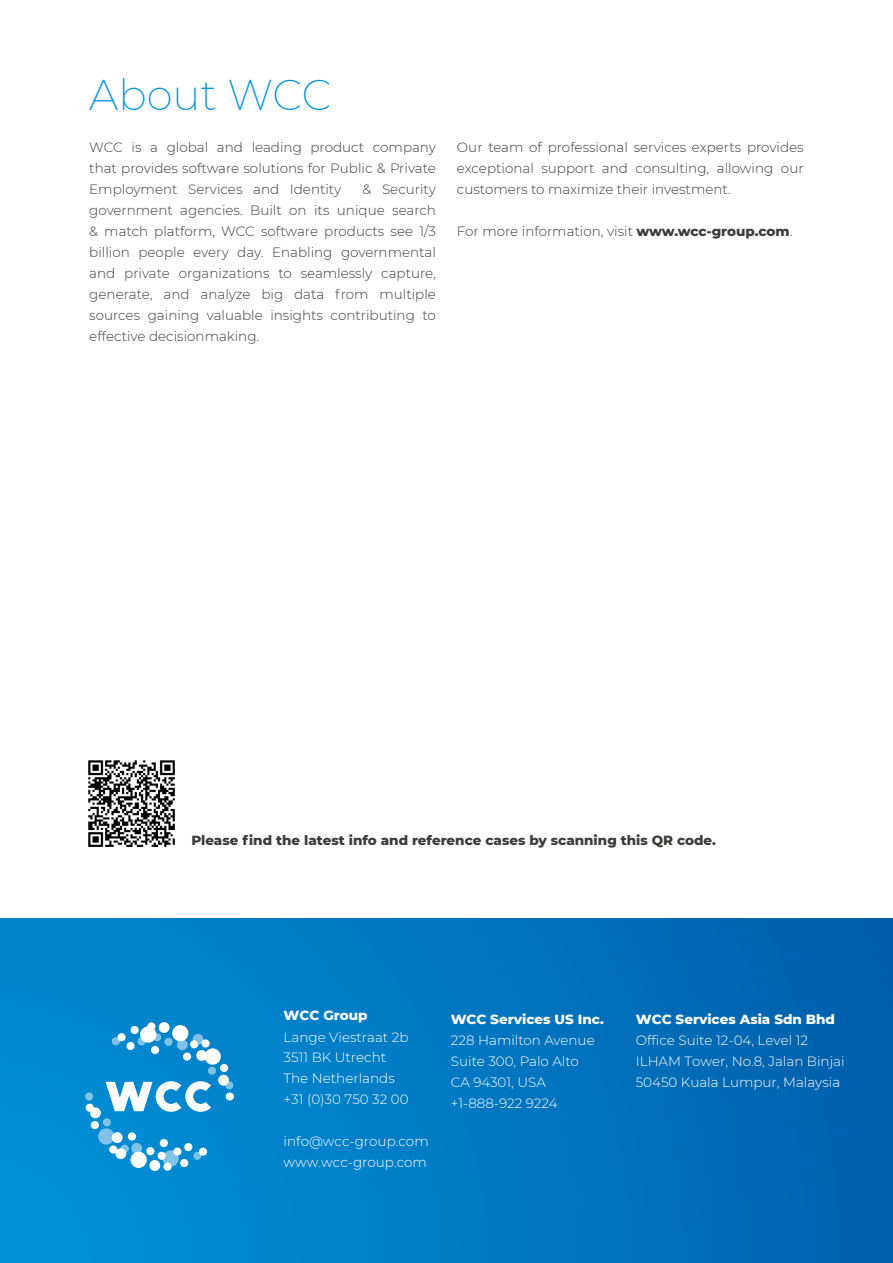
<style>
.page{position:relative;width:893px;height:1263px;background:#fff}
.page>*{position:absolute;margin:0;border:0;box-sizing:border-box;transform-origin:0 0}
.t1{font:200 42px "Montserrat";color:#0095db}
.t2{font:300 13.5px/21px "Montserrat";color:#3c3c3b;text-align:justify}
.t3{font:300 13.5px/21px "Montserrat";color:#fff}
.t4{font:800 13.5px "Montserrat";color:#3c3c3b}
.t5{font:800 13.5px "Montserrat";color:#fff}
.s1{font-weight:800}
</style>
<div class="page">
<div style="left:0;top:918px;width:893px;height:345px;background:linear-gradient(to right,#008fd6,#0060ac)"></div>
<div style="left:205px;top:1048px;width:16px;height:17px;background:#fff;border-radius:50%"></div>
<div style="left:172px;top:1025px;width:16px;height:16px;background:#fff;border-radius:50%"></div>
<div style="left:226px;top:1092px;width:8px;height:8px;background:#fff;border-radius:50%"></div>
<div style="left:202px;top:1039px;width:8px;height:8px;background:#fff;border-radius:50%"></div>
<svg style="left:112px;top:1037px;width:8px;height:8px"></svg>
<div style="left:151px;top:1046px;width:8px;height:8px;background:#fff;border-radius:50%"></div>
<div style="left:118px;top:1033px;width:8px;height:8px;background:#fff;border-radius:50%"></div>
<div style="left:131px;top:1026px;width:8px;height:8px;background:#fff;border-radius:50%"></div>
<div style="left:126px;top:1042px;width:9px;height:8px;background:#fff;border-radius:50%"></div>
<div style="left:225px;top:1081px;width:8px;height:8px;background:#7fc1e5;border-radius:50%"></div>
<div style="left:220px;top:1064px;width:8px;height:8px;background:#fff;border-radius:50%"></div>
<svg style="left:208px;top:1066px;width:8px;height:9px"></svg>
<div style="left:140px;top:1026px;width:16px;height:17px;background:#fff;border-radius:50%"></div>
<svg style="left:137px;top:1037px;width:9px;height:8px"></svg>
<svg style="left:153px;top:1033px;width:8px;height:8px"></svg>
<div style="left:165px;top:1038px;width:8px;height:8px;background:#7fc1e5;border-radius:50%"></div>
<div style="left:147px;top:1022px;width:8px;height:8px;background:#fff;border-radius:50%"></div>
<div style="left:159px;top:1022px;width:11px;height:11px;background:#fff;border-radius:50%"></div>
<div style="left:183px;top:1052px;width:8px;height:8px;background:#fff;border-radius:50%"></div>
<svg style="left:177px;top:1039px;width:11px;height:11px"></svg>
<div style="left:193px;top:1034px;width:10px;height:11px;background:#7fc1e5;border-radius:50%"></div>
<div style="left:218px;top:1075px;width:11px;height:11px;background:#fff;border-radius:50%"></div>
<div style="left:196px;top:1050px;width:11px;height:11px;background:#fff;border-radius:50%"></div>
<div style="left:190px;top:1040px;width:8px;height:8px;background:#fff;border-radius:50%"></div>
<svg style="left:98px;top:1128px;width:16px;height:16px"></svg>
<div style="left:130px;top:1152px;width:17px;height:16px;background:#fff;border-radius:50%"></div>
<div style="left:85px;top:1092px;width:8px;height:8px;background:#7fc4e7;border-radius:50%"></div>
<div style="left:109px;top:1145px;width:8px;height:8px;background:#fff;border-radius:50%"></div>
<div style="left:199px;top:1147px;width:8px;height:9px;background:#fff;border-radius:50%"></div>
<div style="left:160px;top:1139px;width:8px;height:8px;background:#fff;border-radius:50%"></div>
<div style="left:193px;top:1152px;width:8px;height:8px;background:#7fc3e7;border-radius:50%"></div>
<div style="left:180px;top:1159px;width:8px;height:8px;background:#fff;border-radius:50%"></div>
<div style="left:184px;top:1143px;width:8px;height:8px;background:#fff;border-radius:50%"></div>
<div style="left:86px;top:1104px;width:8px;height:8px;background:#fff;border-radius:50%"></div>
<div style="left:91px;top:1121px;width:8px;height:8px;background:#fff;border-radius:50%"></div>
<div style="left:103px;top:1118px;width:8px;height:8px;background:#7fc4e8;border-radius:50%"></div>
<div style="left:163px;top:1150px;width:16px;height:17px;background:#7fc3e7;border-radius:50%"></div>
<div style="left:173px;top:1147px;width:8px;height:9px;background:#fff;border-radius:50%"></div>
<div style="left:158px;top:1152px;width:8px;height:8px;background:#fff;border-radius:50%"></div>
<div style="left:146px;top:1147px;width:8px;height:8px;background:#fff;border-radius:50%"></div>
<div style="left:163px;top:1162px;width:9px;height:9px;background:#fff;border-radius:50%"></div>
<div style="left:149px;top:1160px;width:11px;height:11px;background:#fff;border-radius:50%"></div>
<div style="left:128px;top:1132px;width:8px;height:8px;background:#fff;border-radius:50%"></div>
<svg style="left:131px;top:1143px;width:11px;height:11px"></svg>
<div style="left:115px;top:1148px;width:11px;height:11px;background:#fff;border-radius:50%"></div>
<div style="left:90px;top:1107px;width:11px;height:11px;background:#fff;border-radius:50%"></div>
<div style="left:112px;top:1132px;width:11px;height:11px;background:#fff;border-radius:50%"></div>
<svg style="left:121px;top:1144px;width:8px;height:9px"></svg>
<svg style="left:106px;top:1081px;width:105px;height:31px"></svg>
<img style="left:88px;top:760px;width:87px;height:87px">
<h1 class="t1" style="left:89px;top:67px;width:244px">About WCC</h1>
<p class="t2" style="left:89px;top:137px;width:348px">WCC is a global and leading product company that provides software solutions for Public &amp; Private Employment Services and Identity</p>
<p class="t2" style="left:89px;top:179px;width:348px;text-indent:273px">&amp; Security government agencies. Built on its unique search &amp; match platform, WCC software products see 1/3 billion people every day. Enabling governmental and private organizations to seamlessly capture, generate, and analyze big data from multiple sources gaining valuable insights contributing to effective decisionmaking.</p>
<p class="t2" style="left:457px;top:137px;width:348px">Our team of professional services experts provides exceptional support and consulting, allowing our customers to maximize their investment.</p>
<p class="t2" style="left:457px;top:221px;width:337px">For more information, visit <span class="s1">www.wcc-group.com</span>.</p>
<p class="t4" style="left:191px;top:831px;width:526px">Please find the latest info and reference cases by scanning this QR code.</p>
<p class="t5" style="left:284px;top:1005px;width:85px">WCC Group</p>
<p class="t3" style="left:284px;top:1026px;width:126px">Lange Viestraat 2b<br>3511 BK Utrecht<br>The Netherlands +31 (0)30 750 32 00</p>
<p class="t3" style="left:284px;top:1130px;width:147px">info@wcc-group.com www.wcc-group.com</p>
<p class="t5" style="left:451px;top:1009px;width:155px">WCC Services US Inc.</p>
<p class="t3" style="left:451px;top:1029px;width:145px">228 Hamilton Avenue<br>Suite 300, Palo Alto<br>CA 94301, USA +1-888-922 9224</p>
<p class="t5" style="left:636px;top:1009px;width:201px">WCC Services Asia Sdn Bhd</p>
<p class="t3" style="left:636px;top:1030px;width:210px">Office Suite 12-04, Level 12<br>ILHAM Tower, No.8, Jalan Binjai<br>50450 Kuala Lumpur, Malaysia</p>
</div>
